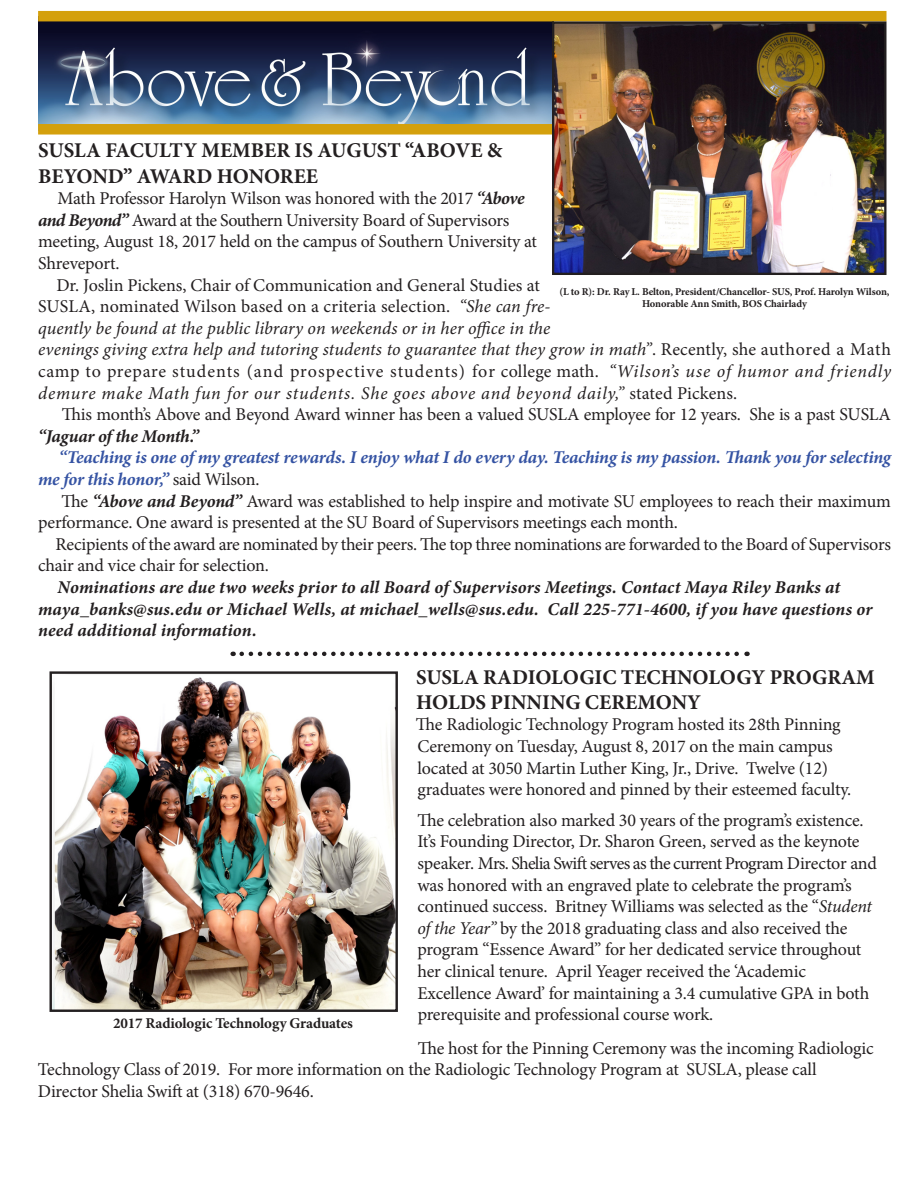
<style>
.page{position:relative;width:918px;height:1188px;background:#fff}
.page>*{position:absolute;margin:0;border:0;box-sizing:border-box;transform-origin:0 0}
.t1{font:700 21px/25.2px "Minion Pro";color:#231f20}
.t2{font:18px/21.6px "Minion Pro";letter-spacing:-.015em;color:#231f20}
.t3{font:italic 18px/21.6px "Minion Pro";letter-spacing:.005em;color:#231f20}
.t4{font:italic 700 18px/21.6px "Minion Pro";letter-spacing:.005em;color:#231f20}
.t5{font:italic 700 18px/21.6px "Minion Pro";letter-spacing:-.015em;color:#3553a3}
.t6{font:700 15px "Minion Pro";letter-spacing:-.01em;color:#231f20}
.t7{font:700 10.5px/12.6px "Minion Pro";letter-spacing:-.01em;color:#231f20;text-align:center}
.s1{font-weight:700;font-style:italic}
.s2{font-style:normal}
.s3{font-weight:400;font-style:normal;color:#231f20}
.s4{font-style:italic}
</style>
<div class="page">
<img style="left:38px;top:21px;width:514px;height:103px">
<div style="left:38px;top:124px;width:514px;height:11px;background:#d4a00c"></div>
<div style="left:38px;top:11px;width:849px;height:10px;background:#d4a00c"></div>
<img style="left:555px;top:24px;width:329px;height:248px">
<div style="left:552px;top:21px;width:335px;height:254px;border:2px solid #231f20"></div>
<svg style="left:242px;top:652px;width:506px;height:4px"></svg>
<img style="left:53px;top:674px;width:342px;height:335px">
<div style="left:50px;top:671px;width:348px;height:341px;border:2px solid #231f20"></div>
<p class="t1" style="left:38px;top:138px;width:465px">SUSLA FACULTY MEMBER IS AUGUST “ABOVE &amp;<br>BEYOND” AWARD HONOREE</p>
<p class="t2" style="left:38px;top:188px;width:500px;text-indent:20px">Math Professor Harolyn Wilson was honored with the 2017 <span class="s1">“Above and Beyond”</span> Award at the Southern University Board of Supervisors meeting, August 18, 2017 held on the campus of Southern University at Shreveport.</p>
<p class="t3" style="left:38px;top:274px;width:854px;text-indent:18px"><span class="s2">Dr. Joslin Pickens, Chair of Communication and General Studies at<br>SUSLA, nominated Wilson based on a criteria selection.</span> “She can fre-<br>quently be found at the public library on weekends or in her office in the<br>evenings giving extra help and tutoring students to guarantee that they grow in math”<span class="s2">. Recently, she authored a Math camp to prepare students (and prospective students) for college math.</span> “Wilson’s use of humor and friendly demure make Math fun for our students. She goes above and beyond daily,” <span class="s2">stated Pickens.</span></p>
<p class="t2" style="left:38px;top:404px;width:854px;text-indent:24px">This month’s Above and Beyond Award winner has been a valued SUSLA employee for 12 years. She is a past SUSLA <span class="s1">“Jaguar of the Month.”</span></p>
<p class="t5" style="left:38px;top:447px;width:854px;text-indent:21px">“Teaching is one of my greatest rewards. I enjoy what I do every day. Teaching is my passion. Thank you for selecting me for this honor,” <span class="s3">said Wilson.</span></p>
<p class="t2" style="left:38px;top:490px;width:854px;text-indent:23px">The <span class="s1">“Above and Beyond”</span> Award was established to help inspire and motivate SU employees to reach their maximum performance. One award is presented at the SU Board of Supervisors meetings each month.</p>
<p class="t2" style="left:38px;top:533px;width:854px;text-indent:17px">Recipients of the award are nominated by their peers. The top three nominations are forwarded to the Board of Supervisors chair and vice chair for selection.</p>
<p class="t4" style="left:38px;top:576px;width:836px;text-indent:20px">Nominations are due two weeks prior to all Board of Supervisors Meetings. Contact Maya Riley Banks at maya_banks@sus.edu or Michael Wells, at michael_wells@sus.edu. Call 225-771-4600, if you have questions or need additional information.</p>
<p class="t1" style="left:416px;top:664px;width:460px">SUSLA RADIOLOGIC TECHNOLOGY PROGRAM<br>HOLDS PINNING CEREMONY</p>
<p class="t2" style="left:416px;top:714px;width:426px">The Radiologic Technology Program hosted its 28th Pinning</p>
<p class="t2" style="left:417px;top:736px;width:417px">Ceremony on Tuesday, August 8, 2017 on the main campus</p>
<p class="t2" style="left:417px;top:757px;width:412px">located at 3050 Martin Luther King, Jr., Drive. Twelve (12)</p>
<p class="t2" style="left:417px;top:779px;width:435px">graduates were honored and pinned by their esteemed faculty.</p>
<p class="t2" style="left:417px;top:809px;width:461px">The celebration also marked 30 years of the program’s existence.<br>It’s Founding Director, Dr. Sharon Green, served as the keynote speaker. Mrs. Shelia Swift serves as the current Program Director and was honored with an engraved plate to celebrate the program’s continued success. Britney Williams was selected as the “<span class="s4">Student of the Year”</span> by the 2018 graduating class and also received the program “Essence Award” for her dedicated service throughout her clinical tenure. April Yeager received the ‘Academic</p>
<p class="t2" style="left:417px;top:982px;width:453px">Excellence Award’ for maintaining a 3.4 cumulative GPA in both prerequisite and professional course work.</p>
<p class="t2" style="left:38px;top:1037px;width:837px;text-indent:380px">The host for the Pinning Ceremony was the incoming Radiologic<br>Technology Class of 2019. For more information on the Radiologic Technology Program at SUSLA, please call</p>
<p class="t2" style="left:38px;top:1081px;width:277px">Director Shelia Swift at (318) 670-9646.</p>
<p class="t7" style="left:559px;top:285px;width:332px">(L to R): Dr. Ray L. Belton, President/Chancellor- SUS, Prof. Harolyn Wilson,<br>Honorable Ann Smith, BOS Chairlady</p>
<p class="t6" style="left:113px;top:1013px;width:241px">2017 Radiologic Technology Graduates</p>
</div>
